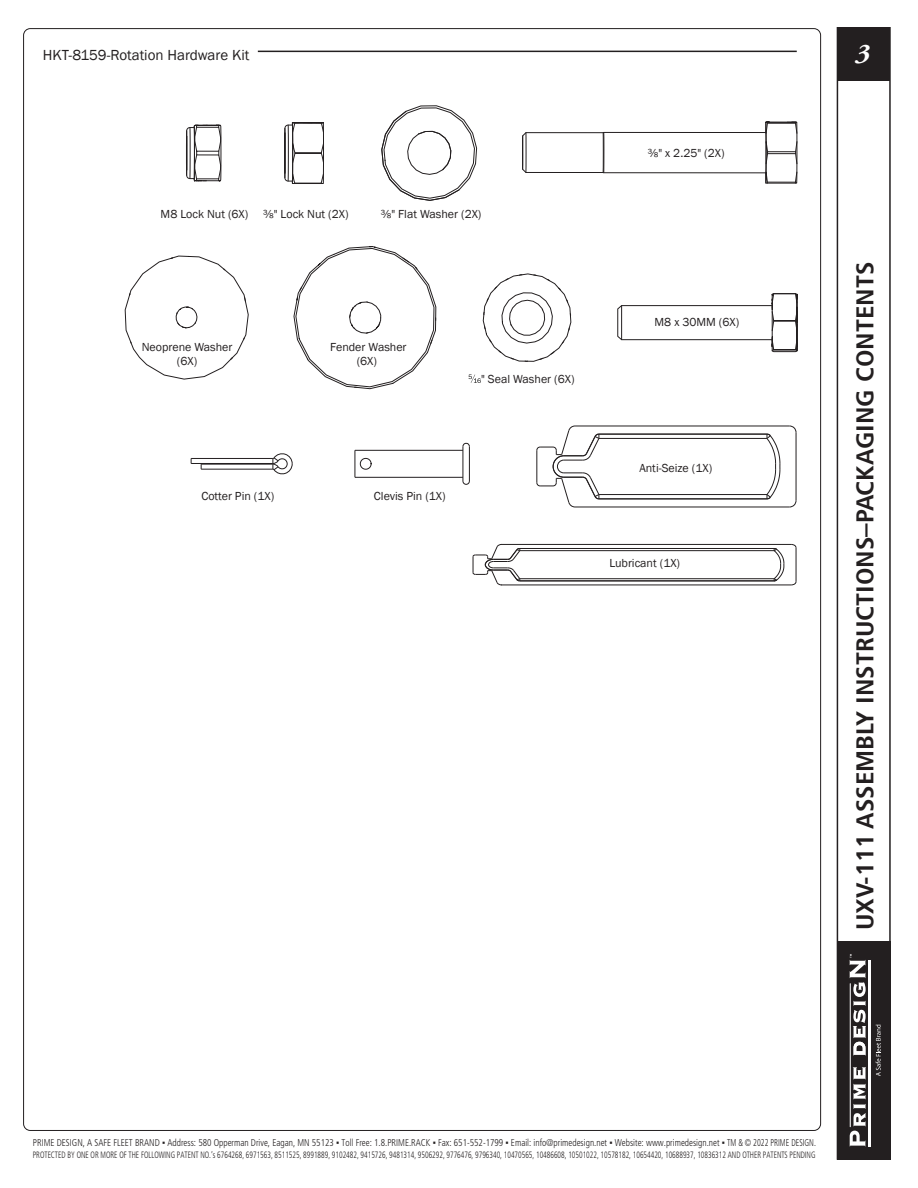
<style>
.page{position:relative;width:918px;height:1188px;background:#fff}
.page>*{position:absolute;margin:0;border:0;box-sizing:border-box;transform-origin:0 0}
.t1{font:italic 700 27px "Adobe Garamond Pro";color:#fff}
.t2{font:700 condensed 24.3px "Frutiger LT Std";color:#231f20;scale:1.11 1}
.t3{font:15px "Franklin Gothic";color:#231f20}
.t4{font:12px "Franklin Gothic";color:#231f20}
.t5{font:300 condensed 9.9px "Frutiger LT Std";color:#231f20;scale:.93 1}
.t6{font:300 condensed 9.15px "Frutiger LT Std";color:#231f20;scale:.81 1}
.s1{font-family:"Franklin Gothic";font-weight:400;font-stretch:normal}
.s2{font-family:"Arial";font-weight:400;font-stretch:normal}
</style>
<div class="page">
<svg style="left:837px;top:27px;width:54px;height:914px"></svg>
<div style="left:837px;top:941px;width:54px;height:219px;background:#231f20"></div>
<hr style="left:868px;top:960px;width:3px;height:186px;background:#fff">
<svg style="left:850px;top:1067px;width:16px;height:79px"></svg>
<hr style="left:850px;top:983px;width:1px;height:144px;background:#fff">
<svg style="left:850px;top:954px;width:16px;height:101px"></svg>
<svg style="left:876px;top:1025px;width:5px;height:51px"></svg>
<svg style="left:618px;top:293px;width:180px;height:59px"></svg>
<svg style="left:125px;top:255px;width:123px;height:124px"></svg>
<svg style="left:294px;top:246px;width:142px;height:143px"></svg>
<svg style="left:483px;top:274px;width:88px;height:88px"></svg>
<hr style="left:599px;top:494px;width:168px;height:1px;background:#231f20">
<hr style="left:599px;top:438px;width:168px;height:1px;background:#231f20">
<hr style="left:599px;top:499px;width:168px;height:1px;background:#231f20">
<hr style="left:599px;top:434px;width:168px;height:1px;background:#231f20">
<svg style="left:767px;top:434px;width:14px;height:66px"></svg>
<hr style="left:575px;top:426px;width:215px;height:1px;background:#231f20">
<svg style="left:789px;top:426px;width:7px;height:7px"></svg>
<hr style="left:796px;top:432px;width:1px;height:69px;background:#231f20">
<svg style="left:789px;top:500px;width:7px;height:7px"></svg>
<hr style="left:575px;top:507px;width:215px;height:1px;background:#231f20">
<svg style="left:537px;top:426px;width:63px;height:81px"></svg>
<svg style="left:463px;top:443px;width:7px;height:4px"></svg>
<svg style="left:463px;top:481px;width:7px;height:4px"></svg>
<hr style="left:355px;top:450px;width:108px;height:1px;background:#231f20">
<hr style="left:355px;top:477px;width:108px;height:1px;background:#231f20">
<hr style="left:463px;top:447px;width:1px;height:34px;background:#231f20">
<hr style="left:469px;top:447px;width:1px;height:34px;background:#231f20">
<svg style="left:355px;top:450px;width:16px;height:27px"></svg>
<hr style="left:191px;top:458px;width:82px;height:1px;background:#231f20">
<hr style="left:201px;top:469px;width:72px;height:1px;background:#231f20">
<hr style="left:191px;top:463px;width:82px;height:1px;background:#231f20">
<hr style="left:201px;top:464px;width:72px;height:1px;background:#231f20">
<svg style="left:273px;top:453px;width:19px;height:22px"></svg>
<hr style="left:520px;top:578px;width:254px;height:1px;background:#231f20">
<hr style="left:520px;top:550px;width:254px;height:1px;background:#231f20">
<hr style="left:520px;top:581px;width:254px;height:1px;background:#231f20">
<hr style="left:520px;top:548px;width:254px;height:1px;background:#231f20">
<svg style="left:774px;top:548px;width:11px;height:34px"></svg>
<hr style="left:501px;top:544px;width:290px;height:1px;background:#231f20">
<hr style="left:796px;top:548px;width:1px;height:34px;background:#231f20">
<hr style="left:501px;top:585px;width:290px;height:1px;background:#231f20">
<svg style="left:473px;top:544px;width:48px;height:41px"></svg>
<svg style="left:522px;top:121px;width:275px;height:63px"></svg>
<svg style="left:382px;top:106px;width:95px;height:95px"></svg>
<svg style="left:284px;top:122px;width:40px;height:62px"></svg>
<svg style="left:186px;top:124px;width:35px;height:58px"></svg>
<hr style="left:258px;top:51px;width:539px;height:1px;background:#231f20">
<svg style="left:469px;top:375px;width:12px;height:8px"></svg>
<p class="t3" style="left:43px;top:46px;width:208px">HKT-8159-Rotation Hardware Kit</p>
<p class="t4" style="left:161px;top:206px;width:89px">M8 Lock Nut (6X)</p>
<p class="t4" style="left:263px;top:206px;width:87px">⅜" Lock Nut (2X)</p>
<p class="t4" style="left:381px;top:206px;width:102px">⅜" Flat Washer (2X)</p>
<p class="t4" style="left:648px;top:145px;width:78px">⅜" x 2.25" (2X)</p>
<p class="t4" style="left:142px;top:340px;width:92px">Neoprene Washer</p>
<p class="t4" style="left:177px;top:354px;width:22px">(6X)</p>
<p class="t4" style="left:330px;top:340px;width:78px">Fender Washer</p>
<p class="t4" style="left:357px;top:354px;width:22px">(6X)</p>
<p class="t4" style="left:201px;top:489px;width:74px">Cotter Pin (1X)</p>
<p class="t4" style="left:374px;top:489px;width:73px">Clevis Pin (1X)</p>
<p class="t4" style="left:481px;top:371px;width:95px">" Seal Washer (6X)</p>
<p class="t4" style="left:655px;top:314px;width:86px">M8 x 30MM (6X)</p>
<p class="t4" style="left:639px;top:461px;width:74px">Anti-Seize (1X)</p>
<p class="t4" style="left:609px;top:556px;width:72px">Lubricant (1X)</p>
<h1 class="t1" style="left:856px;top:38px;width:16px">3</h1>
<p class="t2" style="left:851px;top:930px;width:604px;rotate:-90deg">UXV-111 ASSEMBLY INSTRUCTIONS–PACKAGING CONTENTS</p>
<p class="t5" style="left:33px;top:1136px;width:843px">PRIME DESIGN, A SAFE FLEET BRAND <span class="s1">▪</span> Address: 580 Opperman Drive, Eagan, MN 55123 <span class="s2">▪</span> Toll Free: 1.8.PRIME.RACK <span class="s2">▪</span> Fax: 651-552-1799 <span class="s2">▪</span> Email: info@primedesign.net <span class="s2">▪</span> Website: www.primedesign.net <span class="s2">▪</span> TM &amp; © 2022 PRIME DESIGN.</p>
<p class="t6" style="left:33px;top:1149px;width:968px">PROTECTED BY ONE OR MORE OF THE FOLLOWING PATENT NO.’s 6764268, 6971563, 8511525, 8991889, 9102482, 9415726, 9481314, 9506292, 9776476, 9796340, 10470565, 10486608, 10501022, 10578182, 10654420, 10688937, 10836312 AND OTHER PATENTS PENDING</p>
</div>
